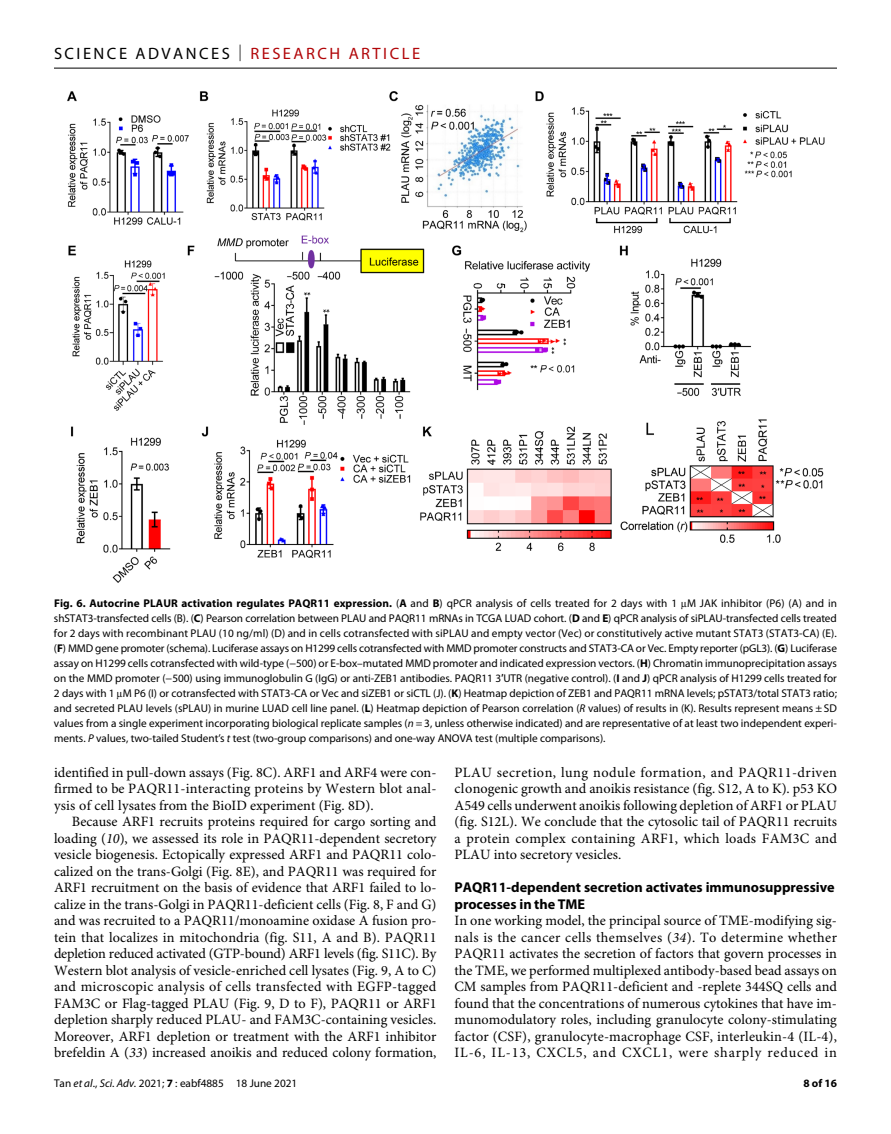
<style>
.page{position:relative;width:891px;height:1134px;background:#fff}
.page>*{position:absolute;margin:0;border:0;box-sizing:border-box;transform-origin:0 0}
.t1{font:16.5px "Myriad Pro";letter-spacing:.15em;color:#000}
.t2{font:14.25px/16.5px "Minion Pro";color:#000;text-align:justify}
.t3{font:700 14.25px/16.5px "Myriad Pro";color:#000}
.t4{font:11.25px/15px "Myriad Pro";color:#000;text-align:justify}
.t5{font:700 11.25px "Myriad Pro";color:#000}
.s1{font-weight:300}
.s2{color:#b10508}
.s3{font-weight:700}
.s4{font-style:italic}
</style>
<div class="page">
<hr style="left:54px;top:68px;width:783px;height:1px;background:#000">
<img style="left:67px;top:91px;width:757px;height:492px">
<p class="t1" style="left:54px;top:40px;width:368px">SCIENCE ADVANCES <span class="s1">|</span> <span class="s2">RESEARCH ARTICLE</span></p>
<p class="t4" style="left:54px;top:596px;width:785px"><span class="s3">Fig. 6. Autocrine PLAUR activation regulates PAQR11 expression.</span> (<span class="s3">A</span> and <span class="s3">B</span>) qPCR analysis of cells treated for 2 days with 1 M JAK inhibitor (P6) (A) and in shSTAT3-transfected cells (B). (<span class="s3">C</span>) Pearson correlation between PLAU and PAQR11 mRNAs in TCGA LUAD cohort. (<span class="s3">D</span> and <span class="s3">E</span>) qPCR analysis of siPLAU-transfected cells treated for 2 days with recombinant PLAU (10 ng/ml) (D) and in cells cotransfected with siPLAU and empty vector (Vec) or constitutively active mutant STAT3 (STAT3-CA) (E). (<span class="s3">F</span>) MMD gene promoter (schema). Luciferase assays on H1299 cells cotransfected with MMD promoter constructs and STAT3-CA or Vec. Empty reporter (pGL3). (<span class="s3">G</span>) Luciferase assay on H1299 cells cotransfected with wild-type (−500) or E-box–mutated MMD promoter and indicated expression vectors. (<span class="s3">H</span>) Chromatin immunoprecipitation assays on the MMD promoter (−500) using immunoglobulin G (IgG) or anti-ZEB1 antibodies. PAQR11 3′UTR (negative control). (<span class="s3">I</span> and <span class="s3">J</span>) qPCR analysis of H1299 cells treated for 2 days with 1 M P6 (I) or cotransfected with STAT3-CA or Vec and siZEB1 or siCTL (J). (<span class="s3">K</span>) Heatmap depiction of ZEB1 and PAQR11 mRNA levels; pSTAT3/total STAT3 ratio; and secreted PLAU levels (sPLAU) in murine LUAD cell line panel. (<span class="s3">L</span>) Heatmap depiction of Pearson correlation (<span class="s4">R</span> values) of results in (K). Results represent means ± SD values from a single experiment incorporating biological replicate samples (<span class="s4">n</span> = 3, unless otherwise indicated) and are representative of at least two independent experi&shy;ments. <span class="s4">P</span> values, two-tailed Student’s <span class="s4">t</span> test (two-group comparisons) and one-way ANOVA test (multiple comparisons).</p>
<p class="t2" style="left:54px;top:765px;width:384px">identified in pull-down assays (Fig. 8C). ARF1 and ARF4 were con&shy;firmed to be PAQR11-interacting proteins by Western blot anal&shy;ysis of cell lysates from the BioID experiment (Fig. 8D).</p>
<p class="t2" style="left:54px;top:815px;width:384px;text-indent:18px">Because ARF1 recruits proteins required for cargo sorting and loading (<span class="s4">10</span>), we assessed its role in PAQR11-dependent secretory vesicle biogenesis. Ectopically expressed ARF1 and PAQR11 colo&shy;calized on the trans-Golgi (Fig. 8E), and PAQR11 was required for ARF1 recruitment on the basis of evidence that ARF1 failed to lo&shy;calize in the trans-Golgi in PAQR11-deficient cells (Fig. 8, F and G) and was recruited to a PAQR11/monoamine oxidase A fusion pro&shy;tein that localizes in mitochondria (fig. S11, A and B). PAQR11 depletion reduced activated (GTP-bound) ARF1 levels (fig. S11C). By Western blot analysis of vesicle-enriched cell lysates (Fig. 9, A to C) and microscopic analysis of cells transfected with EGFP-tagged FAM3C or Flag-tagged PLAU (Fig. 9, D to F), PAQR11 or ARF1 depletion sharply reduced PLAU- and FAM3C-containing vesicles.<br>Moreover, ARF1 depletion or treatment with the ARF1 inhibitor brefeldin A (<span class="s4">33</span>) increased anoikis and reduced colony formation,</p>
<p class="t4" style="left:54px;top:1076px;width:245px">Tan <span class="s4">et al</span>., <span class="s4">Sci. Adv.</span> 2021; <span class="s3">7</span> : eabf4885 18 June 2021</p>
<p class="t2" style="left:454px;top:765px;width:384px">PLAU secretion, lung nodule formation, and PAQR11-driven clonogenic growth and anoikis resistance (fig. S12, A to K). p53 KO A549 cells underwent anoikis following depletion of ARF1 or PLAU (fig. S12L). We conclude that the cytosolic tail of PAQR11 recruits a protein complex containing ARF1, which loads FAM3C and PLAU into secretory vesicles.</p>
<p class="t3" style="left:454px;top:878px;width:382px">PAQR11-dependent secretion activates immunosuppressive processes in the TME</p>
<p class="t2" style="left:454px;top:914px;width:384px">In one working model, the principal source of TME-modifying sig&shy;nals is the cancer cells themselves (<span class="s4">34</span>). To determine whether PAQR11 activates the secretion of factors that govern processes in the TME, we performed multiplexed antibody-based bead assays on CM samples from PAQR11-deficient and -replete 344SQ cells and found that the concentrations of numerous cytokines that have im&shy;munomodulatory roles, including granulocyte colony-stimulating factor (CSF), granulocyte-macrophage CSF, interleukin-4 (IL-4), IL-6, IL-13, CXCL5, and CXCL1, were sharply reduced in</p>
<p class="t5" style="left:803px;top:1074px;width:35px">8 of 16</p>
</div>
